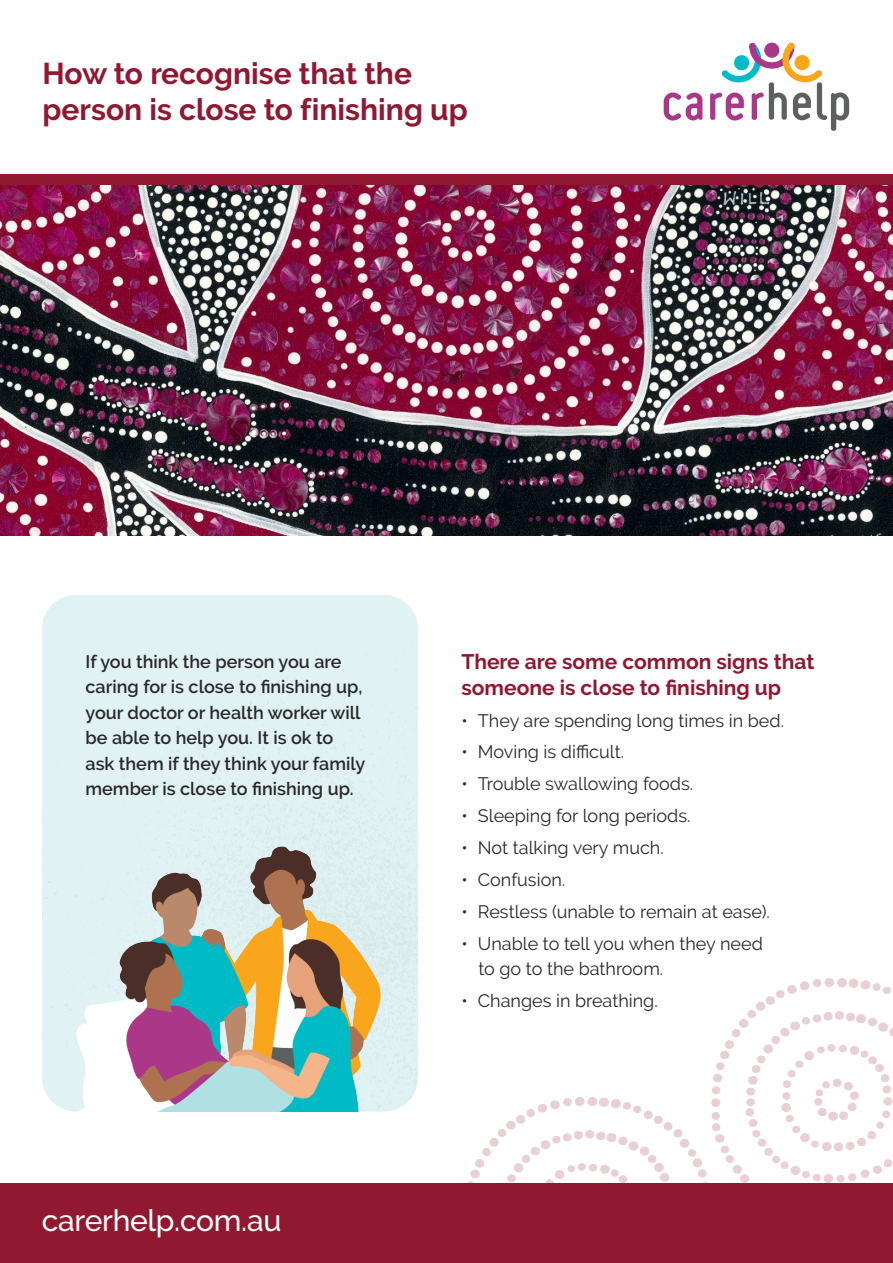
<style>
.page{position:relative;width:893px;height:1263px;background:#fff}
.page>*{position:absolute;margin:0;border:0;box-sizing:border-box;transform-origin:0 0}
.t1{font:700 30px/36px "Raleway";color:#911831}
.t2{font:500 30px "Raleway";letter-spacing:-.01em;color:#fff}
.t3{font:700 21px/25.5px "Raleway";color:#911831}
.t4{font:18px/25.5px "Raleway";color:#292829}
.t5{font:600 18px/25.5px "Raleway";color:#292829}
</style>
<div class="page">
<svg style="left:664px;top:93px;width:38px;height:28px"></svg>
<svg style="left:710px;top:42px;width:139px;height:89px"></svg>
<img style="left:0;top:185px;width:893px;height:350px">
<div style="left:0;top:174px;width:893px;height:11px;background:#911831"></div>
<img style="left:65px;top:830px;width:324px;height:281px">
<img style="left:467px;top:978px;width:426px;height:205px">
<div style="left:0;top:1183px;width:893px;height:80px;background:#911831"></div>
<h1 class="t1" style="left:43px;top:55px;width:427px">How to recognise that the person is close to finishing up</h1>
<p class="t5" style="left:86px;top:649px;width:281px">If you think the person you are caring for is close to finishing up, your doctor or health worker will be able to help you. It is ok to ask them if they think your family member is close to finishing up.</p>
<h2 class="t3" style="left:461px;top:649px;width:355px">There are some common signs that someone is close to finishing up</h2>
<p class="t4" style="left:461px;top:707px;width:324px">• They are spending long times in bed.</p>
<p class="t4" style="left:461px;top:739px;width:164px">• Moving is difficult.</p>
<p class="t4" style="left:461px;top:771px;width:233px">• Trouble swallowing foods.</p>
<p class="t4" style="left:461px;top:803px;width:231px">• Sleeping for long periods.</p>
<p class="t4" style="left:461px;top:835px;width:204px">• Not talking very much.</p>
<p class="t4" style="left:461px;top:867px;width:105px">• Confusion.</p>
<p class="t4" style="left:461px;top:899px;width:310px">• Restless (unable to remain at ease).</p>
<p class="t4" style="left:478px;top:930px;width:286px;text-indent:-17px">• Unable to tell you when they need to go to the bathroom.</p>
<p class="t4" style="left:461px;top:988px;width:198px">• Changes in breathing.</p>
<h1 class="t2" style="left:42px;top:1203px;width:241px">carerhelp.com.au</h1>
</div>
